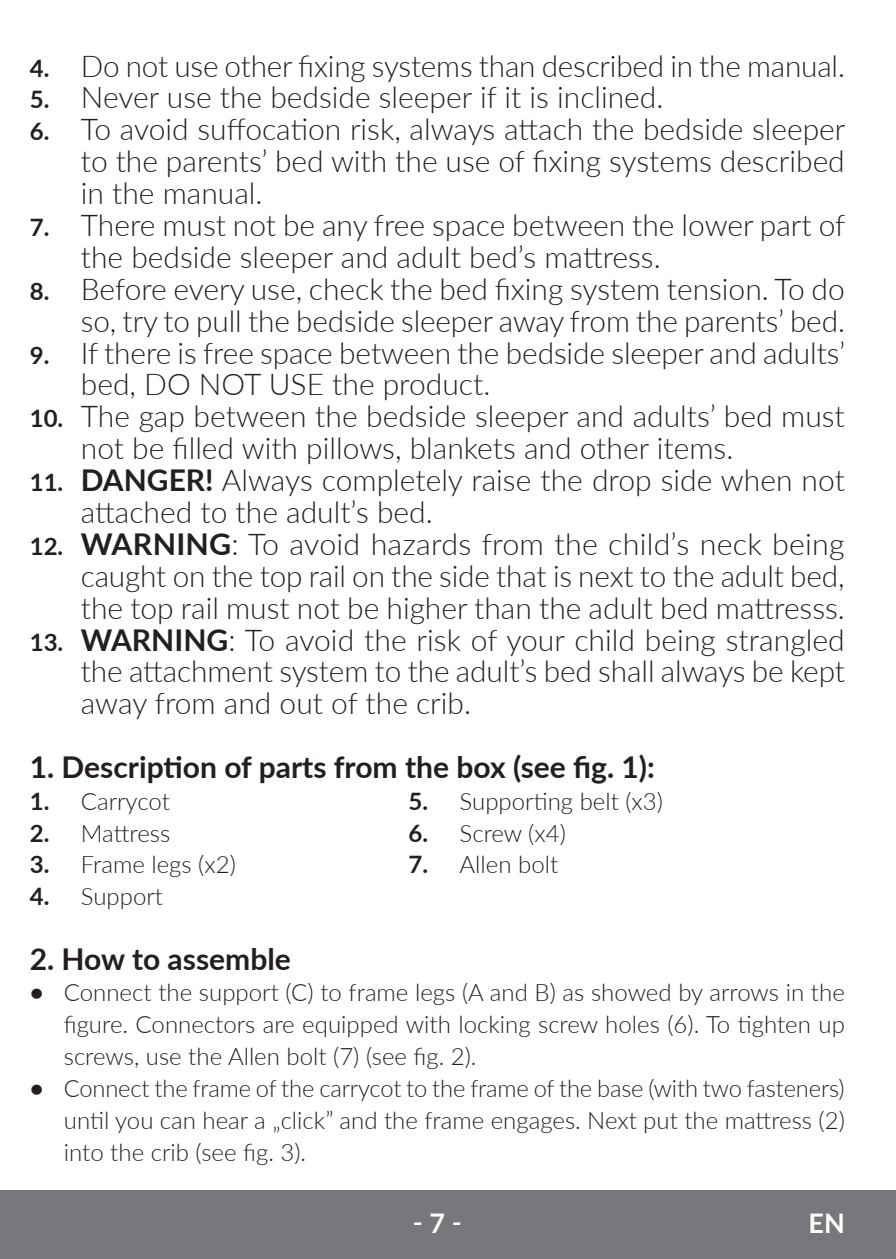
<style>
.page{position:relative;width:896px;height:1259px;background:#fff}
.page>*{position:absolute;margin:0;border:0;box-sizing:border-box;transform-origin:0 0}
.t1{font:300 30px/31.8px "Lato";color:#231f20}
.t2{font:700 30px "Lato";color:#231f20}
.t3{font:700 27px "Lato";color:#fff}
.t4{font:300 24px/31.8px "Lato";color:#231f20;text-align:justify}
.s1{font-weight:700;font-size:24px}
.s2{font-weight:700}
</style>
<div class="page">
<div style="left:0;top:1190px;width:895px;height:69px;background:#76787b"></div>
<p class="t1" style="left:30px;top:49px;width:816px"><span class="s1">4.</span> Do not use other fixing systems than described in the manual.</p>
<p class="t1" style="left:30px;top:81px;width:635px"><span class="s1">5.</span> Never use the bedside sleeper if it is inclined.</p>
<p class="t1" style="left:81px;top:113px;width:766px;text-align:justify;text-indent:-51px"><span class="s1">6.</span> To avoid suffocation risk, always attach the bedside sleeper to the parents’ bed with the use of fixing systems described in the manual.</p>
<p class="t1" style="left:81px;top:208px;width:766px;text-indent:-51px"><span class="s1">7.</span> There must not be any free space between the lower part of the bedside sleeper and adult bed’s mattress.</p>
<p class="t1" style="left:30px;top:272px;width:816px;text-align:right"><span class="s1">8.</span> Before every use, check the bed fixing system tension. To do so, try to pull the bedside sleeper away from the parents’ bed.</p>
<p class="t1" style="left:81px;top:336px;width:765px;text-indent:-51px"><span class="s1">9.</span> If there is free space between the bedside sleeper and adults’ bed, DO NOT USE the product.</p>
<p class="t1" style="left:81px;top:400px;width:765px;text-indent:-51px"><span class="s1">10.</span> The gap between the bedside sleeper and adults’ bed must not be filled with pillows, blankets and other items.</p>
<p class="t1" style="left:81px;top:463px;width:765px;text-indent:-51px"><span class="s1">11.</span> <span class="s2">DANGER!</span> Always completely raise the drop side when not attached to the adult’s bed.</p>
<p class="t1" style="left:81px;top:527px;width:765px;text-align:justify;text-indent:-51px"><span class="s1">12.</span> <span class="s2">WARNING</span>: To avoid hazards from the child’s neck being caught on the top rail on the side that is next to the adult bed, the top rail must not be higher than the adult bed mattresss.</p>
<p class="t1" style="left:81px;top:623px;width:765px;text-align:justify;text-indent:-51px"><span class="s1">13.</span> <span class="s2">WARNING</span>: To avoid the risk of your child being strangled the attachment system to the adult’s bed shall always be kept away from and out of the crib.</p>
<p class="t2" style="left:30px;top:745px;width:626px">1. Description of parts from the box (see fig. 1):</p>
<p class="t4" style="left:30px;top:785px;width:142px"><span class="s2">1.</span> Carrycot</p>
<p class="t4" style="left:30px;top:816px;width:142px"><span class="s2">2.</span> Mattress</p>
<p class="t4" style="left:30px;top:848px;width:207px"><span class="s2">3.</span> Frame legs (x2)</p>
<p class="t4" style="left:30px;top:879px;width:135px"><span class="s2">4.</span> Support</p>
<p class="t4" style="left:408px;top:785px;width:256px"><span class="s2">5.</span> Supporting belt (x3)</p>
<p class="t4" style="left:408px;top:816px;width:159px"><span class="s2">6.</span> Screw (x4)</p>
<p class="t4" style="left:408px;top:848px;width:151px"><span class="s2">7.</span> Allen bolt</p>
<p class="t2" style="left:30px;top:936px;width:262px">2. How to assemble</p>
<p class="t4" style="left:64px;top:976px;width:782px;text-indent:-34px"><span class="s2">•</span> Connect the support (C) to frame legs (A and B) as showed by arrows in the figure. Connectors are equipped with locking screw holes (6). To tighten up screws, use the Allen bolt (7) (see fig. 2).</p>
<p class="t4" style="left:64px;top:1072px;width:782px;text-indent:-34px"><span class="s2">•</span> Connect the frame of the carrycot to the frame of the base (with two fasteners) until you can hear a „click” and the frame engages. Next put the mattress (2) into the crib (see fig. 3).</p>
<p class="t3" style="left:413px;top:1203px;width:51px">‑ 7 ‑</p>
<p class="t3" style="left:808px;top:1203px;width:38px">EN</p>
</div>
